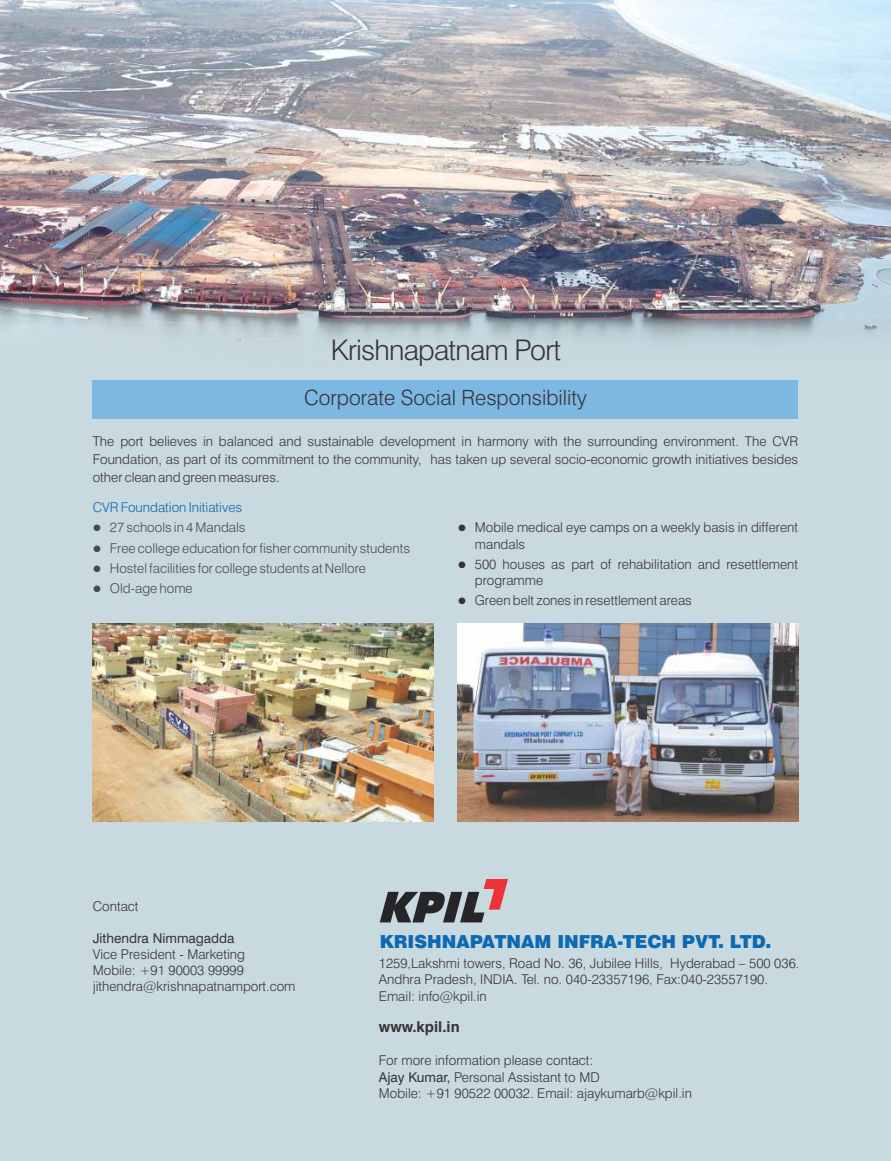
<style>
.page{position:relative;width:891px;height:1161px;background:#c9d9e0}
.page>*{position:absolute;margin:0;border:0;box-sizing:border-box;transform-origin:0 0}
.t1{font:300 28.5px "Swiss 721 BT";letter-spacing:-.025em;color:#383336}
.t2{font:300 21px "Swiss 721 BT";color:#383336}
.t3{font:900 18px "Swiss 721 BT";color:#0d69b3}
.t4{font:700 15px "Swiss 721 BT";color:#383336}
.t5{font:300 13.5px/16.2px "Swiss 721 BT";color:#383336}
.t6{font:300 13.5px "Swiss 721 BT";color:#4a4a4d}
.t7{font:300 13.5px "Swiss 721 BT";color:#0d69b3}
.t8{font:13.5px "Swiss 721 BT";color:#383336}
.s1{font-weight:400}
</style>
<div class="page">
<img style="left:0;top:0;width:891px;height:341px">
<div style="left:93px;top:380px;width:705px;height:39px;background:#7db8e3"></div>
<img style="left:93px;top:624px;width:340px;height:198px">
<img style="left:458px;top:624px;width:340px;height:198px">
<svg style="left:380px;top:879px;width:128px;height:43px"></svg>
<h1 class="t1" style="left:331px;top:339px;width:232px">Krishnapatnam Port</h1>
<h2 class="t2" style="left:304px;top:389px;width:285px">Corporate Social Responsibility</h2>
<p class="t5" style="left:93px;top:434px;width:707px;line-height:17.9px;text-align:justify">The port believes in balanced and sustainable development in harmony with the surrounding environment. The CVR Foundation, as part of its commitment to the community, has taken up several socio-economic growth initiatives besides other clean and green measures.</p>
<p class="t7" style="left:93px;top:502px;width:151px">CVR Foundation Initiatives</p>
<p class="t6" style="left:93px;top:522px;width:154px">● 27 schools in 4 Mandals</p>
<p class="t6" style="left:93px;top:542px;width:319px">● Free college education for fisher community students</p>
<p class="t6" style="left:93px;top:563px;width:275px">● Hostel facilities for college students at Nellore</p>
<p class="t6" style="left:93px;top:583px;width:101px">● Old-age home</p>
<p class="t5" style="left:475px;top:521px;width:325px;text-indent:-17px">● Mobile medical eye camps on a weekly basis in different mandals</p>
<p class="t5" style="left:475px;top:557px;width:325px;text-indent:-17px">● 500 houses as part of rehabilitation and resettlement programme</p>
<p class="t5" style="left:458px;top:594px;width:236px">● Green belt zones in resettlement areas</p>
<p class="t5" style="left:93px;top:899px;width:47px">Contact</p>
<p class="t8" style="left:93px;top:933px;width:143px">Jithendra Nimmagadda</p>
<p class="t5" style="left:93px;top:947px;width:204px">Vice President - Marketing<br>Mobile: +91 90003 99999 jithendra@krishnapatnamport.com</p>
<p class="t5" style="left:379px;top:957px;width:422px">1259,Lakshmi towers, Road No. 36, Jubilee Hills, Hyderabad – 500 036.<br>Andhra Pradesh, INDIA. Tel. no. 040-23357196, Fax:040-23557190.<br>Email: info@kpil.in</p>
<p class="t4" style="left:379px;top:1021px;width:82px">www.kpil.in</p>
<p class="t5" style="left:379px;top:1054px;width:315px">For more information please contact:<br><span class="s1">Ajay Kumar,</span> Personal Assistant to MD<br>Mobile: +91 90522 00032. Email: ajaykumarb@kpil.in</p>
<h3 class="t3" style="left:380px;top:934px;width:393px">KRISHNAPATNAM INFRA-TECH PVT. LTD.</h3>
</div>
